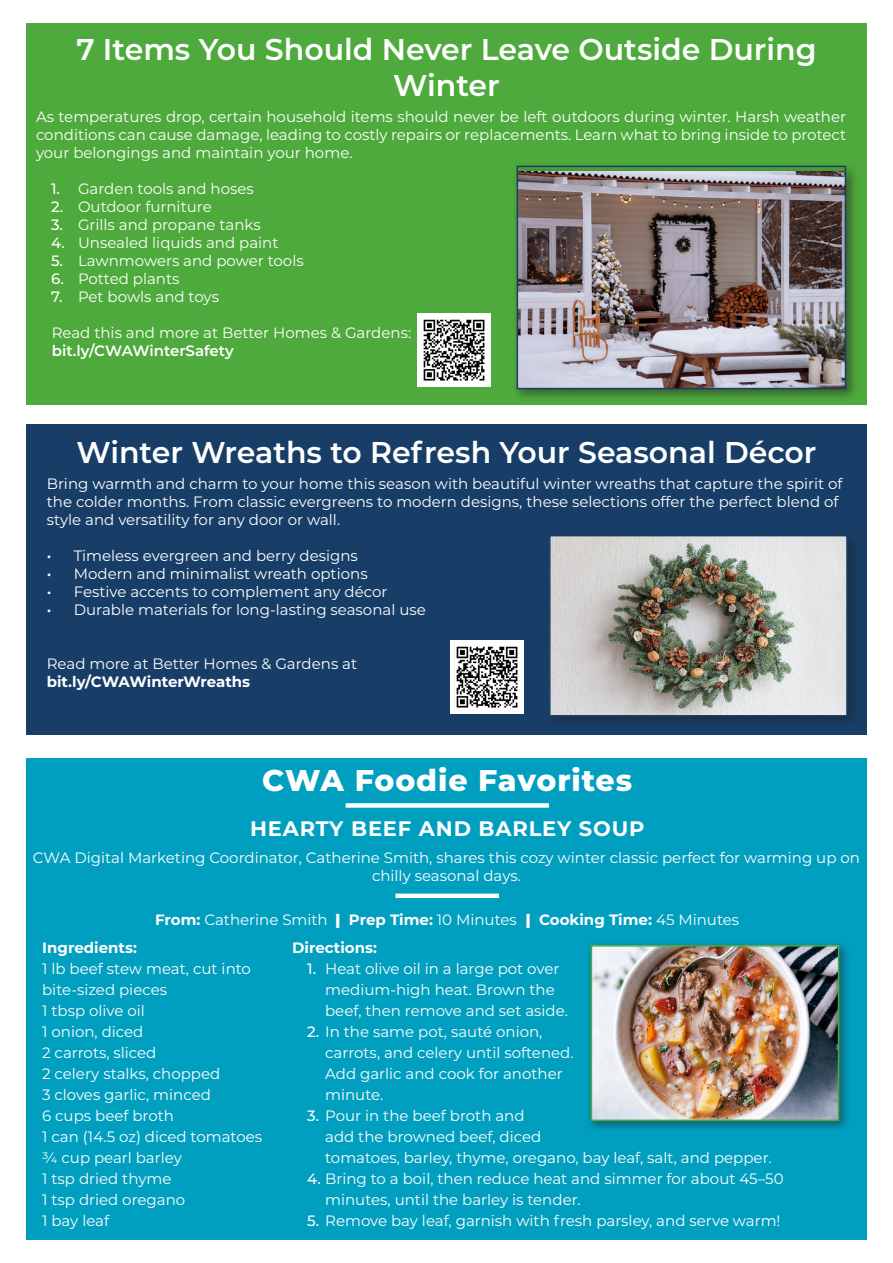
<style>
.page{position:relative;width:893px;height:1263px;background:#fff}
.page>*{position:absolute;margin:0;border:0;box-sizing:border-box;transform-origin:0 0}
.Left_Justify{font:600 30px/36px "Montserrat";color:#fff;text-align:center}
.Center{font:800 30px "Montserrat";letter-spacing:.03em;color:#fff}
.Left_Justify-2{font:700 21px "Montserrat";letter-spacing:.04em;color:#fff}
.Left_Justify-3{font:15px/21px "Montserrat";color:#fff}
.Left_Justify-4{font:700 15px "Montserrat";color:#fff}
.Left_Justify-5{font:600 15px "Montserrat";color:#fff}
.s1{font-weight:500}
.s2{font-weight:700}
.s3{font-weight:900}
</style>
<div class="page">
<div style="left:26px;top:759px;width:841px;height:481px;background:#009fc0"></div>
<div style="left:346px;top:803px;width:203px;height:5px;background:#fff"></div>
<div style="left:395px;top:893px;width:104px;height:5px;background:#fff"></div>
<div style="left:586px;top:940px;width:265px;height:192px;background:#231f20;opacity:.5"></div>
<img style="left:594px;top:948px;width:242px;height:170px">
<div style="left:591px;top:945px;width:248px;height:176px;border:2px solid #4eaa3c"></div>
<div style="left:26px;top:23px;width:841px;height:381px;background:#4eaa3c"></div>
<div style="left:513px;top:162px;width:346px;height:240px;background:#231f20;opacity:.5"></div>
<img style="left:520px;top:171px;width:323px;height:215px">
<div style="left:517px;top:166px;width:329px;height:223px;border:2px solid #183e68"></div>
<div style="left:26px;top:425px;width:841px;height:310px;background:#183e68"></div>
<div style="left:545px;top:531px;width:315px;height:198px;background:#231f20;opacity:.5"></div>
<img style="left:552px;top:538px;width:293px;height:175px">
<div style="left:549px;top:535px;width:299px;height:181px;border:2px solid #183e68"></div>
<img style="left:418px;top:313px;width:73px;height:73px">
<img style="left:450px;top:641px;width:73px;height:73px">
<p class="Left_Justify" style="left:76px;top:30px;width:742px">7 Items You Should Never Leave Outside During<br>Winter</p>
<p class="Left_Justify-3" style="left:36px;top:108px;width:812px;line-height:18px;text-align:justify">As temperatures drop, certain household items should never be left outdoors during winter. Harsh weather conditions can cause damage, leading to costly repairs or replacements. Learn what to bring inside to protect your belongings and maintain your home.</p>
<p class="Left_Justify-3" style="left:51px;top:178px;width:204px"><span class="s1">1.</span> Garden tools and hoses</p>
<p class="Left_Justify-3" style="left:51px;top:196px;width:162px"><span class="s1">2.</span> Outdoor furniture</p>
<p class="Left_Justify-3" style="left:51px;top:214px;width:211px"><span class="s1">3.</span> Grills and propane tanks</p>
<p class="Left_Justify-3" style="left:51px;top:232px;width:229px"><span class="s1">4.</span> Unsealed liquids and paint</p>
<p class="Left_Justify-3" style="left:51px;top:250px;width:254px"><span class="s1">5.</span> Lawnmowers and power tools</p>
<p class="Left_Justify-3" style="left:51px;top:268px;width:130px"><span class="s1">6.</span> Potted plants</p>
<p class="Left_Justify-3" style="left:51px;top:286px;width:169px"><span class="s1">7.</span> Pet bowls and toys</p>
<p class="Left_Justify-3" style="left:52px;top:322px;width:361px">Read this and more at Better Homes &amp; Gardens:</p>
<p class="Left_Justify-5" style="left:52px;top:340px;width:184px">bit.ly/CWAWinterSafety</p>
<p class="Left_Justify" style="left:76px;top:433px;width:742px">Winter Wreaths to Refresh Your Seasonal Décor</p>
<p class="Left_Justify-3" style="left:47px;top:474px;width:797px;line-height:18px">Bring warmth and charm to your home this season with beautiful winter wreaths that capture the spirit of the colder months. From classic evergreens to modern designs, these selections offer the perfect blend of style and versatility for any door or wall.</p>
<p class="Left_Justify-3" style="left:47px;top:545px;width:313px"><span class="s1">•</span> Timeless evergreen and berry designs</p>
<p class="Left_Justify-3" style="left:47px;top:563px;width:322px"><span class="s1">•</span> Modern and minimalist wreath options</p>
<p class="Left_Justify-3" style="left:47px;top:581px;width:342px"><span class="s1">•</span> Festive accents to complement any décor</p>
<p class="Left_Justify-3" style="left:47px;top:599px;width:381px"><span class="s1">•</span> Durable materials for long-lasting seasonal use</p>
<p class="Left_Justify-3" style="left:47px;top:653px;width:312px">Read more at Better Homes &amp; Gardens at</p>
<p class="Left_Justify-4" style="left:47px;top:671px;width:205px">bit.ly/CWAWinterWreaths</p>
<p class="Center" style="left:262px;top:758px;width:371px">CWA Foodie Favorites</p>
<p class="Left_Justify-2" style="left:250px;top:813px;width:396px">HEARTY BEEF AND BARLEY SOUP</p>
<p class="Left_Justify-3" style="left:33px;top:848px;width:828px;line-height:18px;text-align:center">CWA Digital Marketing Coordinator, Catherine Smith, shares this cozy winter classic perfect for warming up on chilly seasonal days.</p>
<p class="Left_Justify-3" style="left:155px;top:908px;width:586px"><span class="s2">From:</span> Catherine Smith <span class="s3">|</span> <span class="s2">Prep Time:</span> 10 Minutes <span class="s3">|</span> <span class="s2">Cooking Time:</span> 45 Minutes</p>
<p class="Left_Justify-4" style="left:42px;top:937px;width:96px">Ingredients:</p>
<p class="Left_Justify-3" style="left:42px;top:958px;width:210px">1 lb beef stew meat, cut into bite-sized pieces</p>
<p class="Left_Justify-3" style="left:42px;top:1000px;width:104px">1 tbsp olive oil</p>
<p class="Left_Justify-3" style="left:42px;top:1021px;width:103px">1 onion, diced</p>
<p class="Left_Justify-3" style="left:42px;top:1042px;width:116px">2 carrots, sliced</p>
<p class="Left_Justify-3" style="left:42px;top:1063px;width:180px">2 celery stalks, chopped</p>
<p class="Left_Justify-3" style="left:42px;top:1084px;width:170px">3 cloves garlic, minced</p>
<p class="Left_Justify-3" style="left:42px;top:1105px;width:133px">6 cups beef broth</p>
<p class="Left_Justify-3" style="left:42px;top:1126px;width:222px">1 can (14.5 oz) diced tomatoes</p>
<p class="Left_Justify-3" style="left:42px;top:1147px;width:141px">¾ cup pearl barley</p>
<p class="Left_Justify-3" style="left:42px;top:1168px;width:131px">1 tsp dried thyme</p>
<p class="Left_Justify-3" style="left:42px;top:1189px;width:145px">1 tsp dried oregano</p>
<p class="Left_Justify-3" style="left:42px;top:1210px;width:69px">1 bay leaf</p>
<p class="Left_Justify-4" style="left:292px;top:937px;width:86px">Directions:</p>
<p class="Left_Justify-3" style="left:325px;top:958px;width:244px;text-indent:-18px"><span class="s1">1.</span> Heat olive oil in a large pot over medium-high heat. Brown the beef, then remove and set aside.</p>
<p class="Left_Justify-3" style="left:325px;top:1021px;width:250px;text-indent:-18px"><span class="s1">2.</span> In the same pot, sauté onion, carrots, and celery until softened.<br>Add garlic and cook for another minute.</p>
<p class="Left_Justify-3" style="left:325px;top:1105px;width:448px;text-indent:-18px"><span class="s1">3.</span> Pour in the beef broth and<br>add the browned beef, diced<br>tomatoes, barley, thyme, oregano, bay leaf, salt, and pepper.</p>
<p class="Left_Justify-3" style="left:325px;top:1168px;width:460px;text-indent:-18px"><span class="s1">4.</span> Bring to a boil, then reduce heat and simmer for about 45–50 minutes, until the barley is tender.</p>
<p class="Left_Justify-3" style="left:307px;top:1210px;width:475px"><span class="s1">5.</span> Remove bay leaf, garnish with fresh parsley, and serve warm!</p>
</div>
